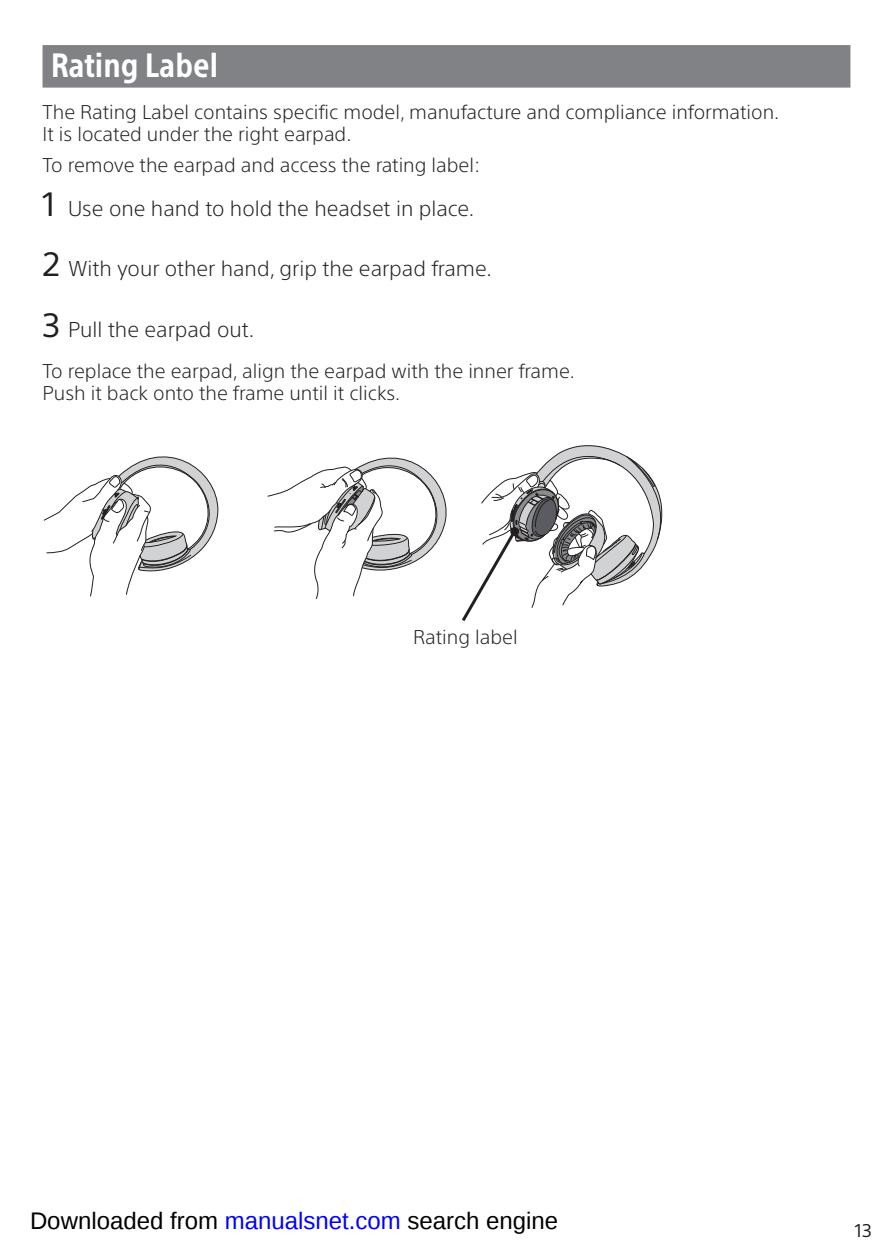
<style>
.page{position:relative;width:893px;height:1259px;background:#fff}
.page>*{position:absolute;margin:0;border:0;box-sizing:border-box;transform-origin:0 0}
.Main_Heading{font:700 condensed 33px "SST";color:#fff}
.BStep{font:300 21px "SST";color:#231f20}
.Body{font:300 19.5px/22.5px "SST";color:#231f20}
.t1{font:18px "SST";color:#231f20}
.s1{font-weight:400;font-size:33px}
</style>
<div class="page">
<div style="left:43px;top:45px;width:807px;height:43px;background:#808285"></div>
<svg style="left:43px;top:456px;width:176px;height:140px"></svg>
<svg style="left:267px;top:457px;width:180px;height:142px"></svg>
<svg style="left:462px;top:445px;width:201px;height:176px"></svg>
<p class="Main_Heading" style="left:51px;top:45px;width:169px">Rating Label</p>
<p class="Body" style="left:43px;top:100px;width:738px">The Rating Label contains specific model, manufacture and compliance information.<br>It is located under the right earpad.</p>
<p class="Body" style="left:43px;top:154px;width:439px">To remove the earpad and access the rating label:</p>
<p class="BStep" style="left:43px;top:196px;width:433px"><span class="s1">1</span> Use one hand to hold the headset in place.</p>
<p class="BStep" style="left:43px;top:257px;width:451px"><span class="s1">2</span> With your other hand, grip the earpad frame.</p>
<p class="BStep" style="left:43px;top:317px;width:213px"><span class="s1">3</span> Pull the earpad out.</p>
<p class="Body" style="left:43px;top:359px;width:534px">To replace the earpad, align the earpad with the inner frame.<br>Push it back onto the frame until it clicks.</p>
<p class="Body" style="left:413px;top:626px;width:106px">Rating label</p>
<p class="t1" style="left:855px;top:1219px;width:18px">13</p>
</div>
